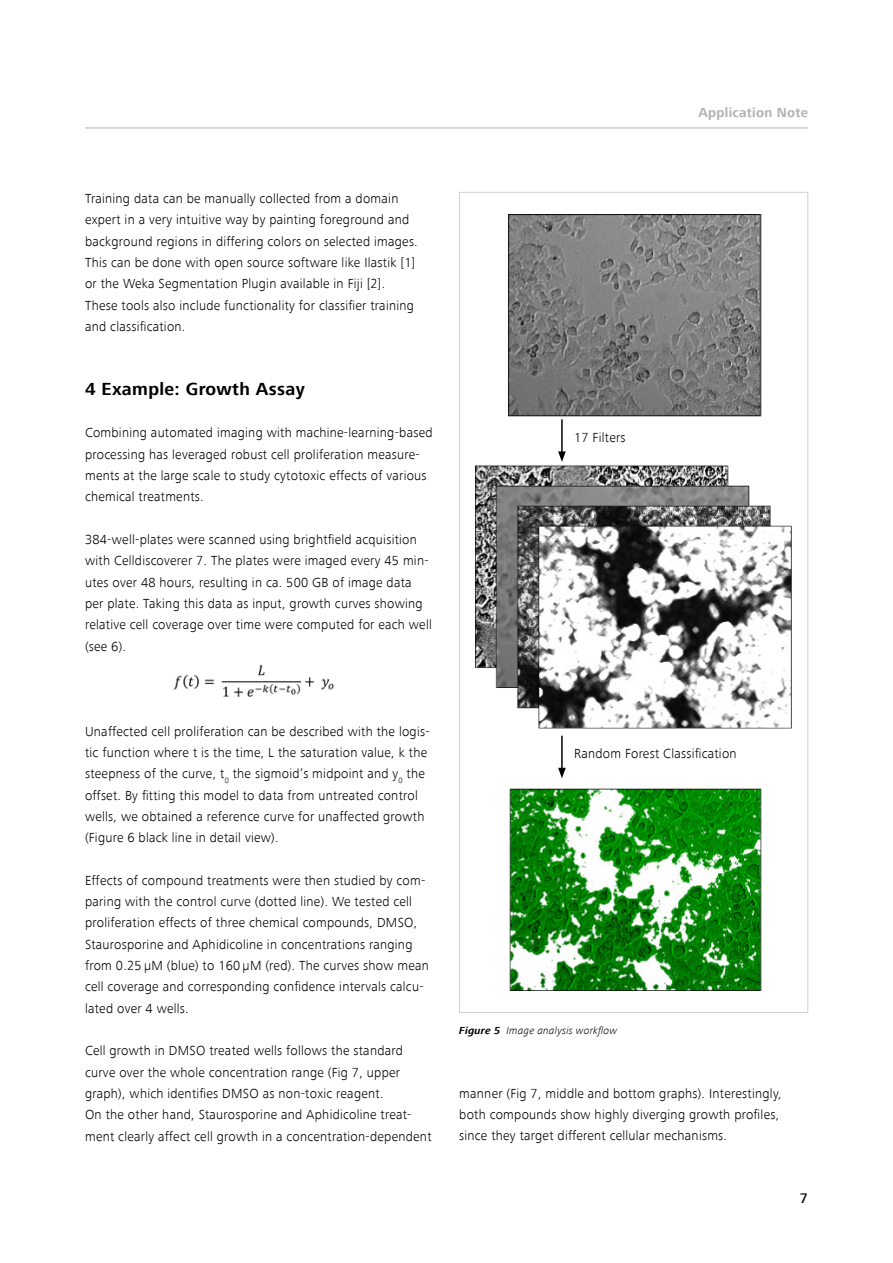
<style>
.page{position:relative;width:893px;height:1263px;background:#fff}
.page>*{position:absolute;margin:0;border:0;box-sizing:border-box;transform-origin:0 0}
.t1{font:700 18px "ZEISS Frutiger Next W1 G";letter-spacing:.02em;color:#000}
.t2{font:500 14.25px "ZEISS Frutiger Next W1 G";color:#000}
.t3{font:300 13.5px/21.3px "ZEISS Frutiger Next W1 G";letter-spacing:.02em;color:#000}
.t4{font:700 13.5px "ZEISS Frutiger Next W1 G";letter-spacing:.02em;color:#b3b2b2}
.t5{font:italic 300 10.5px "ZEISS Frutiger Next W1 G";letter-spacing:.02em;color:#000}
.s1{font-weight:700}
</style>
<div class="page">
<hr style="left:85px;top:128px;width:723px;height:1px;background:#b3b2b2">
<img style="left:475px;top:215px;width:317px;height:775px">
<img style="left:173px;top:664px;width:161px;height:34px">
<hr style="left:561px;top:419px;width:2px;height:35px;background:#000">
<svg style="left:558px;top:451px;width:8px;height:11px"></svg>
<hr style="left:561px;top:736px;width:2px;height:34px;background:#000">
<svg style="left:558px;top:768px;width:8px;height:10px"></svg>
<p class="t3" style="left:85px;top:188px;width:334px">Training data can be manually collected from a domain expert in a very intuitive way by painting foreground and background regions in differing colors on selected images.<br>This can be done with open source software like Ilastik [1] or the Weka Segmentation Plugin available in Fiji [2].<br>These tools also include functionality for classifier training and classification.</p>
<h1 class="t1" style="left:85px;top:379px;width:221px">4 Example: Growth Assay</h1>
<p class="t3" style="left:85px;top:422px;width:349px">Combining automated imaging with machine-learning-based processing has leveraged robust cell proliferation measure&shy;ments at the large scale to study cytotoxic effects of various chemical treatments.</p>
<p class="t3" style="left:85px;top:529px;width:348px">384-well-plates were scanned using brightfield acquisition with Celldiscoverer 7. The plates were imaged every 45 min&shy;utes over 48 hours, resulting in ca. 500 GB of image data per plate. Taking this data as input, growth curves showing relative cell coverage over time were computed for each well (see 6).</p>
<p class="t4" style="left:699px;top:105px;width:111px">Application Note</p>
<p class="t3" style="left:574px;top:427px;width:53px">17 Filters</p>
<p class="t3" style="left:85px;top:720px;width:346px">Unaffected cell proliferation can be described with the logis&shy;tic function where t is the time, L the saturation value, k the steepness of the curve, t<sub>0</sub> the sigmoid’s midpoint and y<sub>0</sub> the offset. By fitting this model to data from untreated control wells, we obtained a reference curve for unaffected growth (Figure 6 black line in detail view).</p>
<p class="t3" style="left:85px;top:870px;width:345px">Effects of compound treatments were then studied by com&shy;paring with the control curve (dotted line). We tested cell proliferation effects of three chemical compounds, DMSO, Staurosporine and Aphidicoline in concentrations ranging from 0.25 µM (blue) to 160 µM (red). The curves show mean cell coverage and corresponding confidence intervals calcu&shy;lated over 4 wells.</p>
<p class="t3" style="left:85px;top:1040px;width:348px">Cell growth in DMSO treated wells follows the standard curve over the whole concentration range (Fig 7, upper graph), which identifies DMSO as non-toxic reagent.<br>On the other hand, Staurosporine and Aphidicoline treat&shy;ment clearly affect cell growth in a concentration-dependent</p>
<p class="t3" style="left:574px;top:743px;width:164px">Random Forest Classification</p>
<p class="t5" style="left:459px;top:1024px;width:159px"><span class="s1">Figure 5</span> Image analysis workflow</p>
<p class="t3" style="left:459px;top:1083px;width:324px">manner (Fig 7, middle and bottom graphs). Interestingly, both compounds show highly diverging growth profiles, since they target different cellular mechanisms.</p>
<p class="t2" style="left:800px;top:1190px;width:10px">7</p>
</div>
